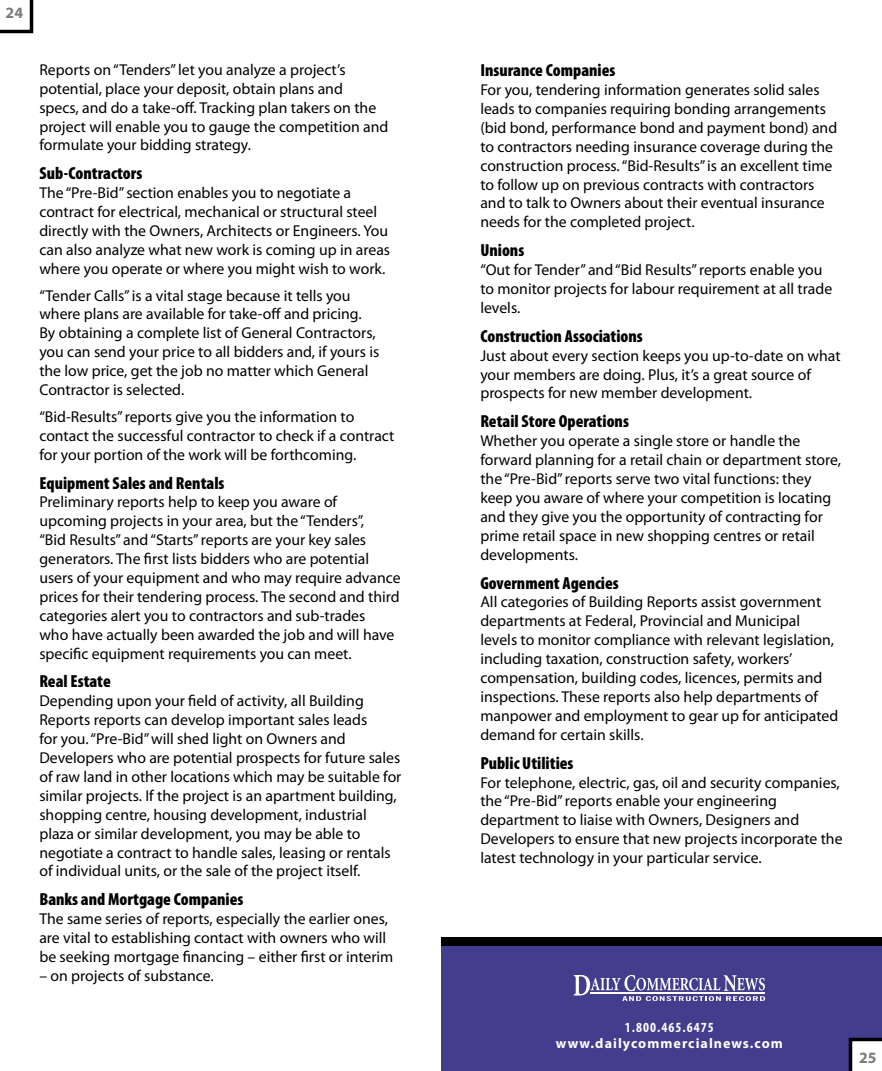
<style>
.page{position:relative;width:882px;height:1071px;background:#fff}
.page>*{position:absolute;margin:0;border:0;box-sizing:border-box;transform-origin:0 0}
.t1{font:900 condensed 17.5px "Myriad Pro";color:#000}
.t2{font:15.75px/18.9px "Myriad Pro";color:#000}
.t3{font:700 15.75px "Myriad Pro";color:#7b7b7b}
.t4{font:700 14px "Myriad Pro";letter-spacing:.075em;color:#fff}
.t5{font:700 condensed 14px "Myriad Pro";letter-spacing:.075em;color:#fff}
</style>
<div class="page">
<svg style="left:0;top:0;width:34px;height:34px"></svg>
<div style="left:441px;top:937px;width:441px;height:134px;background:#423d8c"></div>
<div style="left:441px;top:937px;width:441px;height:9px;background:#000"></div>
<svg style="left:574px;top:975px;width:191px;height:26px"></svg>
<svg style="left:848px;top:1037px;width:34px;height:34px"></svg>
<p class="t3" style="left:6px;top:3px;width:10px">24</p>
<p class="t2" style="left:39px;top:60px;width:350px">Reports on “Tenders” let you analyze a project’s potential, place your deposit, obtain plans and<br>specs, and do a take-off. Tracking plan takers on the project will enable you to gauge the competition and formulate your bidding strategy.</p>
<p class="t1" style="left:39px;top:162px;width:104px">Sub-Contractors</p>
<p class="t2" style="left:39px;top:183px;width:352px">The “Pre-Bid” section enables you to negotiate a contract for electrical, mechanical or structural steel directly with the Owners, Architects or Engineers. You can also analyze what new work is coming up in areas where you operate or where you might wish to work.</p>
<p class="t2" style="left:39px;top:286px;width:341px">“Tender Calls” is a vital stage because it tells you where plans are available for take-off and pricing.<br>By obtaining a complete list of General Contractors, you can send your price to all bidders and, if yours is the low price, get the job no matter which General Contractor is selected.</p>
<p class="t2" style="left:39px;top:407px;width:357px">“Bid-Results” reports give you the information to contact the successful contractor to check if a contract for your portion of the work will be forthcoming.</p>
<p class="t1" style="left:39px;top:471px;width:187px">Equipment Sales and Rentals</p>
<p class="t2" style="left:39px;top:492px;width:363px">Preliminary reports help to keep you aware of upcoming projects in your area, but the “Tenders”,<br>“Bid Results” and “Starts” reports are your key sales generators. The first lists bidders who are potential users of your equipment and who may require advance prices for their tendering process. The second and third categories alert you to contractors and sub-trades<br>who have actually been awarded the job and will have specific equipment requirements you can meet.</p>
<p class="t1" style="left:39px;top:670px;width:73px">Real Estate</p>
<p class="t2" style="left:39px;top:691px;width:364px">Depending upon your field of activity, all Building Reports reports can develop important sales leads<br>for you. “Pre-Bid” will shed light on Owners and Developers who are potential prospects for future sales of raw land in other locations which may be suitable for similar projects. If the project is an apartment building, shopping centre, housing development, industrial plaza or similar development, you may be able to negotiate a contract to handle sales, leasing or rentals of individual units, or the sale of the project itself.</p>
<p class="t1" style="left:39px;top:888px;width:206px">Banks and Mortgage Companies</p>
<p class="t2" style="left:39px;top:909px;width:356px">The same series of reports, especially the earlier ones, are vital to establishing contact with owners who will be seeking mortgage financing – either first or interim</p>
<p class="t2" style="left:39px;top:966px;width:176px">– on projects of substance.</p>
<p class="t1" style="left:480px;top:59px;width:137px">Insurance Companies</p>
<p class="t2" style="left:480px;top:80px;width:358px">For you, tendering information generates solid sales leads to companies requiring bonding arrangements (bid bond, performance bond and payment bond) and to contractors needing insurance coverage during the construction process. “Bid-Results” is an excellent time to follow up on previous contracts with contractors and to talk to Owners about their eventual insurance needs for the completed project.</p>
<p class="t1" style="left:480px;top:239px;width:45px">Unions</p>
<p class="t2" style="left:480px;top:260px;width:353px">“Out for Tender” and “Bid Results” reports enable you to monitor projects for labour requirement at all trade levels.</p>
<p class="t1" style="left:480px;top:325px;width:164px">Construction Associations</p>
<p class="t2" style="left:480px;top:346px;width:362px">Just about every section keeps you up-to-date on what your members are doing. Plus, it’s a great source of prospects for new member development.</p>
<p class="t1" style="left:480px;top:410px;width:150px">Retail Store Operations</p>
<p class="t2" style="left:480px;top:431px;width:362px">Whether you operate a single store or handle the forward planning for a retail chain or department store, the “Pre-Bid” reports serve two vital functions: they keep you aware of where your competition is locating and they give you the opportunity of contracting for prime retail space in new shopping centres or retail developments.</p>
<p class="t1" style="left:480px;top:571px;width:140px">Government Agencies</p>
<p class="t2" style="left:480px;top:592px;width:359px">All categories of Building Reports assist government departments at Federal, Provincial and Municipal levels to monitor compliance with relevant legislation, including taxation, construction safety, workers’ compensation, building codes, licences, permits and inspections. These reports also help departments of manpower and employment to gear up for anticipated demand for certain skills.</p>
<p class="t1" style="left:480px;top:752px;width:95px">Public Utilities</p>
<p class="t2" style="left:480px;top:773px;width:364px">For telephone, electric, gas, oil and security companies, the “Pre-Bid” reports enable your engineering department to liaise with Owners, Designers and Developers to ensure that new projects incorporate the latest technology in your particular service.</p>
<p class="t5" style="left:625px;top:1018px;width:91px">1.800.465.6475</p>
<p class="t4" style="left:556px;top:1035px;width:229px">www.dailycommercialnews.com</p>
<p class="t3" style="left:859px;top:1047px;width:9px">25</p>
</div>
